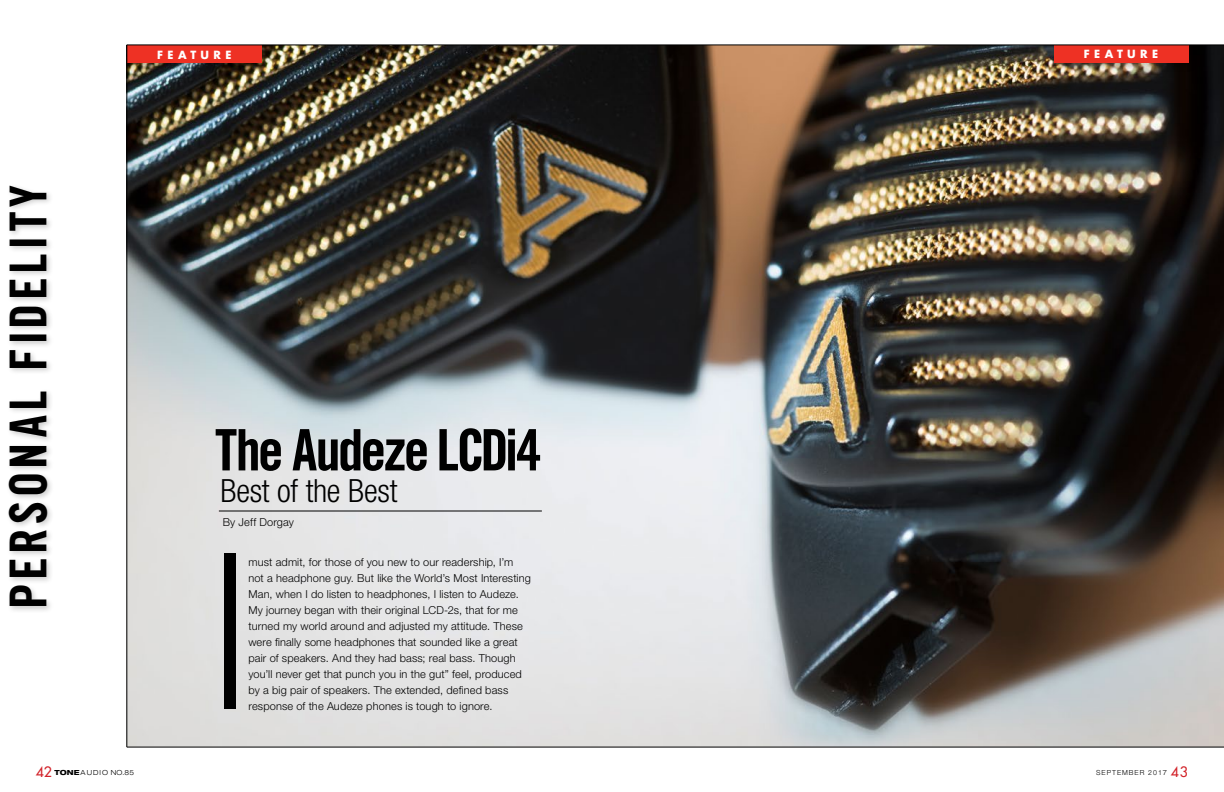
<style>
.page{position:relative;width:1224px;height:792px;background:#fff}
.page>*{position:absolute;margin:0;border:0;box-sizing:border-box;transform-origin:0 0}
.t1{font:300 217.7px "Helvetica Neue LT Std";color:#000;scale:.78 1}
.t2{font:54px "News Gothic SHOP Bold Con";letter-spacing:.01em;color:#000}
.t3{font:48px "News Gothic SHOP Bold Con";letter-spacing:.15em;color:#000}
.t4{font:300 condensed 32px "Helvetica Neue LT Std";letter-spacing:-.01em;color:#000}
.t5{font:300 11px/16px "Helvetica Neue LT Std";letter-spacing:.01em;color:#000}
.t6{font:700 11px "Futura Std";letter-spacing:.4em;color:#fff}
.t7{font:300 expanded 7px "Helvetica Neue LT Std";color:#000}
.t8{font:300 7px "Helvetica Neue LT Std";letter-spacing:.14em;color:#000}
.s1{font-family:"Futura Std";font-weight:500;font-stretch:normal;font-size:14px;color:#d2232a}
.s2{font-weight:800}
.s3{font-stretch:expanded}
.s4{font-family:"Futura Std";font-weight:500;font-size:14px;color:#d2232a}
</style>
<div class="page">
<img style="left:128px;top:46px;width:1096px;height:701px">
<div style="left:125px;top:43px;width:146px;height:29px;background:#000;opacity:.2"></div>
<div style="left:127px;top:45px;width:135px;height:18px;background:#ee3124"></div>
<div style="left:6px;top:182px;width:49px;height:432px;background:#000;opacity:.2"></div>
<hr style="left:127px;top:45px;width:1px;height:702px;background:#000">
<hr style="left:127px;top:747px;width:1097px;height:1px;background:#000">
<div style="left:1052px;top:43px;width:146px;height:29px;background:#000;opacity:.2"></div>
<div style="left:1054px;top:45px;width:135px;height:18px;background:#ee3124"></div>
<hr style="left:127px;top:45px;width:1097px;height:1px;background:#000">
<hr style="left:219px;top:511px;width:323px;height:1px;background:#000">
<h3 class="t3" style="left:0;top:607px;width:424px;rotate:-90deg">PERSONAL FIDELITY</h3>
<p class="t6" style="left:157px;top:47px;width:76px">FEATURE</p>
<h2 class="t2" style="left:215px;top:418px;width:326px">The Audeze LCDi4</h2>
<h3 class="t4" style="left:220px;top:472px;width:178px">Best of the Best</h3>
<p class="t5" style="left:223px;top:514px;width:73px">By Jeff Dorgay</p>
<h1 class="t1" style="left:212px;top:498px;width:50px">I</h1>
<p class="t5" style="left:249px;top:554px;width:284px">must admit, for those of you new to our readership, I’m not a headphone guy. But like the World’s Most Interesting Man, when I do listen to headphones, I listen to Audeze.<br>My journey began with their original LCD-2s, that for me turned my world around and adjusted my attitude. These were finally some headphones that sounded like a great pair of speakers. And they had bass; real bass. Though you’ll never get that punch you in the gut” feel, produced by a big pair of speakers. The extended, defined bass response of the Audeze phones is tough to ignore.</p>
<p class="t6" style="left:1084px;top:47px;width:76px">FEATURE</p>
<p class="t7" style="left:36px;top:768px;width:100px"><span class="s1">42</span> <span class="s2">TONE</span> A U D I O NO.85</p>
<p class="t8" style="left:1096px;top:768px;width:93px">SEPTEMBER 201<span class="s3">7</span> <span class="s4">43</span></p>
</div>
